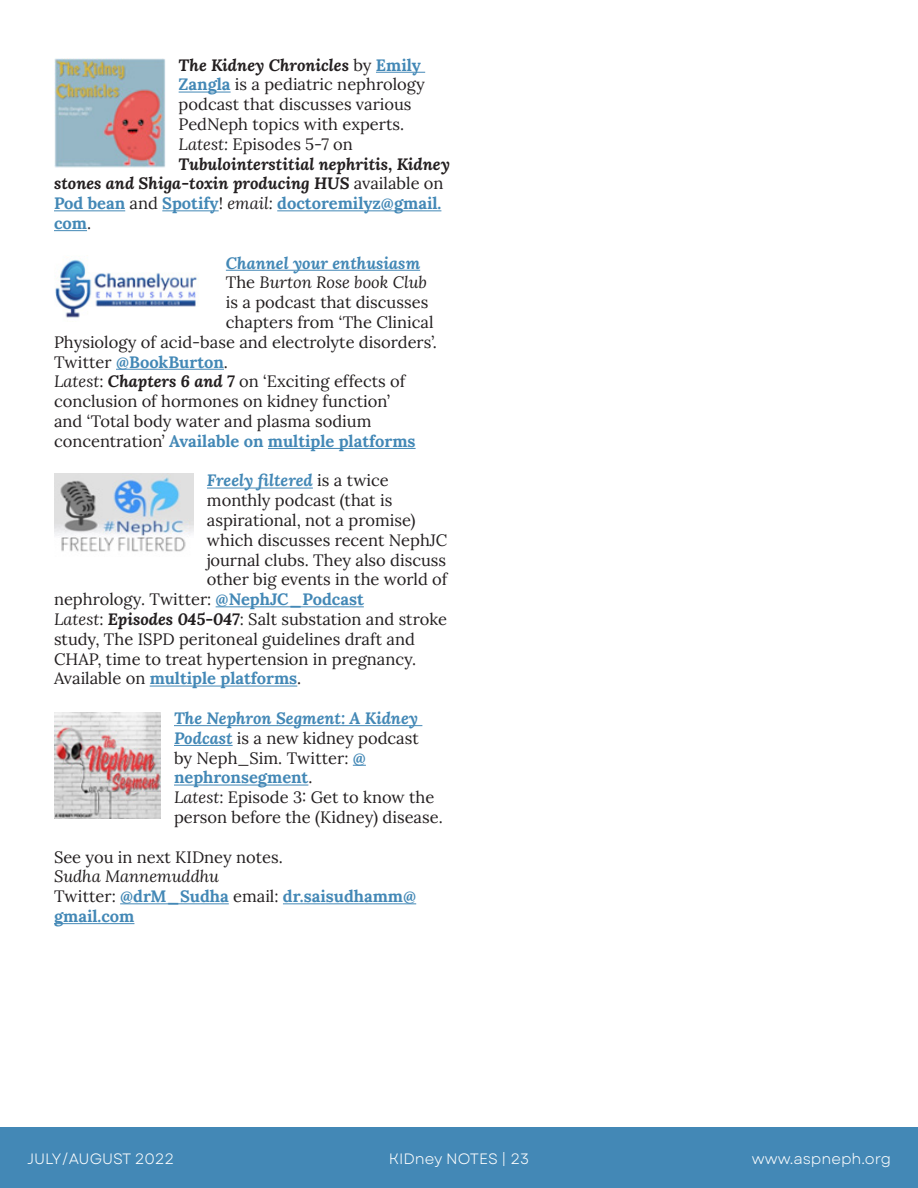
<style>
.page{position:relative;width:918px;height:1188px;background:#fff}
.page>*{position:absolute;margin:0;border:0;box-sizing:border-box;transform-origin:0 0}
.Body_Text{font:16.5px/19.8px "Lora";color:#231f20}
.Body_Text-2{font:700 16.5px/19.8px "Lora";color:#4388b6}
.Body_Text-3{font:italic 700 16.5px "Lora";color:#231f20}
.Body_Text-4{font:italic 700 16.5px "Lora";color:#4388b6}
.Body_Text-5{font:italic 16.5px "Lora";color:#231f20}
.t1{font:15px "Garet";color:#fff}
.s1{font-weight:700;font-style:italic}
.s2{font-weight:700;color:#4388b6}
.s3{font-style:italic}
.s4{font-weight:400;font-style:normal}
.s5{font-weight:400;color:#231f20}
.s6{font-weight:400;font-style:italic;color:#231f20}
.s7{font-style:normal}
.s8{font-weight:400;font-style:normal;color:#231f20}
.s9{font-weight:700;font-style:italic;color:#4388b6}
</style>
<div class="page">
<div style="left:0;top:1128px;width:918px;height:60px;background:#4388b6"></div>
<hr style="left:376px;top:72px;width:49px;height:1px;background:#4388b6">
<hr style="left:179px;top:92px;width:52px;height:1px;background:#4388b6">
<hr style="left:54px;top:210px;width:71px;height:1px;background:#4388b6">
<hr style="left:162px;top:210px;width:57px;height:1px;background:#4388b6">
<hr style="left:277px;top:210px;width:164px;height:1px;background:#4388b6">
<hr style="left:54px;top:230px;width:33px;height:1px;background:#4388b6">
<hr style="left:226px;top:270px;width:194px;height:1px;background:#4388b6">
<hr style="left:116px;top:369px;width:108px;height:1px;background:#4388b6">
<hr style="left:268px;top:448px;width:148px;height:1px;background:#4388b6">
<hr style="left:207px;top:488px;width:106px;height:1px;background:#4388b6">
<hr style="left:216px;top:606px;width:148px;height:1px;background:#4388b6">
<hr style="left:150px;top:686px;width:147px;height:1px;background:#4388b6">
<hr style="left:174px;top:725px;width:248px;height:1px;background:#4388b6">
<hr style="left:174px;top:745px;width:59px;height:1px;background:#4388b6">
<svg style="left:353px;top:765px;width:13px;height:1px"></svg>
<hr style="left:174px;top:785px;width:134px;height:1px;background:#4388b6">
<hr style="left:120px;top:903px;width:109px;height:1px;background:#4388b6">
<hr style="left:283px;top:903px;width:133px;height:1px;background:#4388b6">
<hr style="left:54px;top:923px;width:80px;height:1px;background:#4388b6">
<img style="left:54px;top:58px;width:111px;height:110px">
<img style="left:55px;top:255px;width:143px;height:63px">
<img style="left:54px;top:474px;width:139px;height:78px">
<img style="left:54px;top:712px;width:106px;height:107px">
<p class="Body_Text" style="left:179px;top:54px;width:248px"><span class="s1">The Kidney Chronicles</span> by <span class="s2">Emily<br>Zangla</span> is a pediatric nephrology podcast that discusses various<br>PedNeph topics with experts.</p>
<p class="Body_Text" style="left:179px;top:133px;width:176px"><span class="s3">Latest:</span> Episodes 5-7 on</p>
<p class="Body_Text-3" style="left:179px;top:152px;width:273px">Tubulointerstitial nephritis, Kidney</p>
<p class="Body_Text-3" style="left:54px;top:172px;width:391px">stones and Shiga-toxin producing HUS <span class="s4">available on</span></p>
<p class="Body_Text-2" style="left:54px;top:192px;width:389px">Pod bean <span class="s5">and</span> Spotify<span class="s5">!</span> <span class="s6">email:</span> doctoremilyz@gmail.</p>
<p class="Body_Text-2" style="left:54px;top:212px;width:39px">com<span class="s5">.</span></p>
<p class="Body_Text-4" style="left:226px;top:251px;width:196px">Channel your enthusiasm</p>
<p class="Body_Text-5" style="left:226px;top:271px;width:203px"><span class="s7">The</span> Burton Rose book Club</p>
<p class="Body_Text" style="left:226px;top:291px;width:204px">is a podcast that discusses</p>
<p class="Body_Text" style="left:226px;top:311px;width:209px">chapters from ‘The Clinical</p>
<p class="Body_Text" style="left:54px;top:331px;width:384px">Physiology of acid-base and electrolyte disorders’.</p>
<p class="Body_Text-2" style="left:54px;top:351px;width:176px"><span class="s5">Twitter</span> @BookBurton<span class="s5">.</span></p>
<p class="Body_Text" style="left:54px;top:371px;width:363px"><span class="s3">Latest</span>: <span class="s1">Chapters 6 and 7</span> on ‘Exciting effects of conclusion of hormones on kidney function’ and ‘Total body water and plasma sodium concentration’ <span class="s2">Available on multiple platforms</span></p>
<p class="Body_Text-4" style="left:207px;top:469px;width:183px">Freely filtered <span class="s8">is a twice</span></p>
<p class="Body_Text" style="left:207px;top:489px;width:187px">monthly podcast (that is</p>
<p class="Body_Text" style="left:207px;top:509px;width:210px">aspirational, not a promise)</p>
<p class="Body_Text" style="left:207px;top:529px;width:242px">which discusses recent NephJC</p>
<p class="Body_Text" style="left:207px;top:549px;width:241px">journal clubs. They also discuss</p>
<p class="Body_Text" style="left:207px;top:569px;width:242px">other big events in the world of</p>
<p class="Body_Text" style="left:54px;top:588px;width:311px">nephrology. Twitter: <span class="s2">@NephJC_Podcast</span></p>
<p class="Body_Text" style="left:54px;top:608px;width:395px"><span class="s3">Latest</span>: <span class="s1">Episodes 045-047</span>: Salt substation and stroke study, The ISPD peritoneal guidelines draft and CHAP, time to treat hypertension in pregnancy.<br>Available on <span class="s2">multiple platforms</span>.</p>
<p class="Body_Text" style="left:174px;top:707px;width:246px"><span class="s9">The Nephron Segment: A Kidney<br>Podcast</span> is a new kidney podcast by Neph_Sim. Twitter: <span class="s2">@ nephronsegment</span>.</p>
<p class="Body_Text" style="left:174px;top:786px;width:270px"><span class="s3">Latest</span>: Episode 3: Get to know the person before the (Kidney) disease.</p>
<p class="Body_Text" style="left:54px;top:846px;width:230px">See you in next KIDney notes.</p>
<p class="Body_Text-5" style="left:54px;top:865px;width:167px">Sudha Mannemuddhu</p>
<p class="Body_Text-2" style="left:54px;top:885px;width:364px"><span class="s5">Twitter:</span> @drM_Sudha <span class="s5">email:</span> dr.saisudhamm@ gmail.com</p>
<p class="t1" style="left:27px;top:1150px;width:149px">JULY/AUGUST 2022</p>
<p class="t1" style="left:389px;top:1150px;width:142px">KIDney NOTES | 23</p>
<p class="t1" style="left:752px;top:1150px;width:141px">www.aspneph.org</p>
</div>
